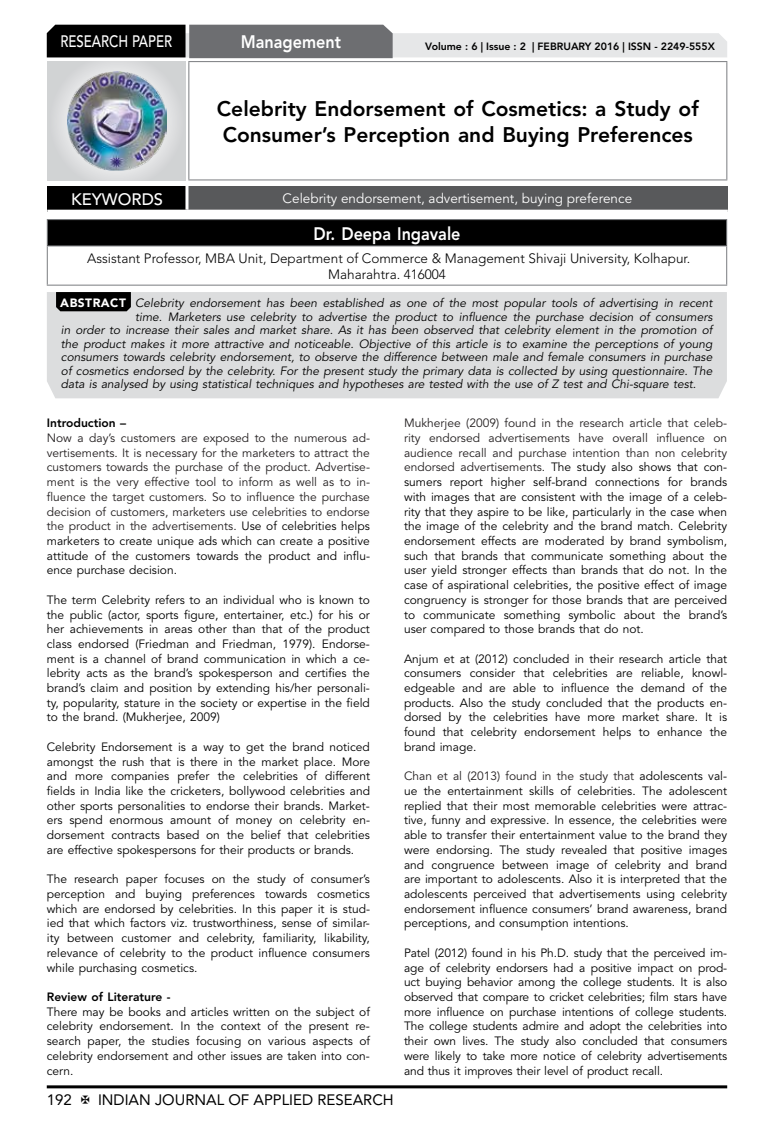
<style>
.page{position:relative;width:774px;height:1136px;background:#fff}
.page>*{position:absolute;margin:0;border:0;box-sizing:border-box;transform-origin:0 0}
.t1{font:800 21px/26.2px "Avenir LT Std";color:#000}
.t2{font:800 18px "Avenir LT Std";color:#fff;scale:.9 1}
.t3{font:500 16.5px "Avenir LT Std";color:#fff;scale:.8 1}
.t4{font:500 16.5px "Avenir LT Std";color:#fff}
.t5{font:15px "Avenir LT Std";color:#000}
.t6{font:300 13.5px/16.2px "Avenir LT Std";color:#000;text-align:center}
.t7{font:13.5px "Avenir LT Std";color:#fff}
.t8{font:12px/14.7px "Avenir LT Std";color:#000;text-align:justify}
.t9{font:italic 12px "Avenir LT Std";color:#000}
.t10{font:12px/14.7px "Avenir LT Std";color:#231f20;text-align:justify}
.t11{font:800 12px "Avenir LT Std";color:#000}
.t12{font:800 10.5px "Avenir LT Std";color:#000}
.s1{font-weight:900;font-style:normal;color:#fff}
.s2{color:#000}
.s3{color:#231f20}
</style>
<div class="page">
<hr style="left:47px;top:1085px;width:680px;height:3px;background:#000">
<div style="left:48px;top:62px;width:137px;height:118px;background:linear-gradient(to right,#d9dadb,#d9dadb)"></div>
<img style="left:68px;top:71px;width:99px;height:100px">
<svg style="left:47px;top:25px;width:680px;height:33px;background:#979899"></svg>
<hr style="left:188px;top:61px;width:539px;height:1px;background:#808285">
<hr style="left:188px;top:62px;width:1px;height:117px;background:#808285">
<hr style="left:726px;top:62px;width:1px;height:117px;background:#808285">
<hr style="left:188px;top:179px;width:539px;height:1px;background:#808285">
<div style="left:47px;top:219px;width:680px;height:27px;background:#000"></div>
<hr style="left:47px;top:219px;width:680px;height:1px;background:#808285">
<svg style="left:47px;top:220px;width:1px;height:25px"></svg>
<svg style="left:726px;top:220px;width:1px;height:25px"></svg>
<hr style="left:47px;top:245px;width:680px;height:1px;background:#808285">
<hr style="left:47px;top:246px;width:1px;height:38px;background:#808285">
<hr style="left:726px;top:246px;width:1px;height:38px;background:#808285">
<hr style="left:47px;top:284px;width:680px;height:1px;background:#808285">
<div style="left:47px;top:186px;width:140px;height:25px;background:#000"></div>
<div style="left:187px;top:186px;width:541px;height:25px;background:#58595b"></div>
<hr style="left:185px;top:186px;width:3px;height:24px;background:#fff">
<hr style="left:47px;top:210px;width:140px;height:3px;background:#fff">
<hr style="left:187px;top:210px;width:541px;height:3px;background:#fff">
<div style="left:47px;top:292px;width:680px;height:106px;background:#dcddde"></div>
<svg style="left:56px;top:292px;width:75px;height:19px"></svg>
<h3 class="t3" style="left:60px;top:32px;width:139px">RESEARCH PAPER</h3>
<h2 class="t2" style="left:241px;top:31px;width:113px">Management</h2>
<p class="t12" style="left:425px;top:41px;width:291px">Volume : 6 | Issue : 2 | FEBRUARY 2016 | ISSN - 2249-555X</p>
<h1 class="t1" style="left:217px;top:95px;width:483px">Celebrity Endorsement of Cosmetics: a Study of<br>Consumer’s Perception and Buying Preferences</h1>
<h3 class="t4" style="left:71px;top:189px;width:94px">KEYWORDS</h3>
<p class="t7" style="left:283px;top:190px;width:351px">Celebrity endorsement, advertisement, buying preference</p>
<h2 class="t2" style="left:313px;top:223px;width:165px">Dr. Deepa Ingavale</h2>
<p class="t6" style="left:87px;top:250px;width:605px">Assistant Professor, MBA Unit, Department of Commerce &amp; Management Shivaji University, Kolhapur.<br>Maharahtra. 416004</p>
<p class="t9" style="left:60px;top:296px;width:654px"><span class="s1">ABSTRACT</span> Celebrity endorsement has been established as one of the most popular tools of advertising in recent</p>
<p class="t9" style="left:135px;top:309px;width:579px">time. Marketers use celebrity to advertise the product to influence the purchase decision of consumers</p>
<p class="t9" style="left:61px;top:323px;width:653px">in order to increase their sales and market share. As it has been observed that celebrity element in the promotion of</p>
<p class="t9" style="left:61px;top:336px;width:653px">the product makes it more attractive and noticeable. Objective of this article is to examine the perceptions of young</p>
<p class="t9" style="left:61px;top:350px;width:653px">consumers towards celebrity endorsement, to observe the difference between male and female consumers in purchase</p>
<p class="t9" style="left:61px;top:363px;width:653px">of cosmetics endorsed by the celebrity. For the present study the primary data is collected by using questionnaire. The</p>
<p class="t9" style="left:61px;top:377px;width:637px">data is analysed by using statistical techniques and hypotheses are tested with the use of Z test and Chi-square test.</p>
<p class="t11" style="left:47px;top:416px;width:81px">Introduction –</p>
<p class="t10" style="left:47px;top:431px;width:325px">Now a day’s customers are exposed to the numerous ad&shy;vertisements. It is necessary for the marketers to attract the customers towards the purchase of the product. Advertise&shy;ment is the very effective tool to inform as well as to in&shy;fluence the target customers. So to influence the purchase decision of customers, marketers use celebrities to endorse the product in the advertisements. <span class="s2">Use of celebrities helps marketers to create unique ads which can create a positive attitude of the customers towards the product and influ&shy;ence purchase decision.</span></p>
<p class="t8" style="left:47px;top:592px;width:325px">The term Celebrity refers to an individual who is known to the public (actor, sports figure, entertainer, etc.) for his or her achievements in areas other than that of the product class endorsed (Friedman and Friedman, 1979). Endorse&shy;ment is a channel of brand communication in which a ce&shy;lebrity acts as the brand’s spokesperson and certifies the brand’s claim and position by extending his/her personali&shy;ty, popularity, stature in the society or expertise in the field to the brand. (Mukherjee, 2009)</p>
<p class="t8" style="left:47px;top:739px;width:325px">Celebrity Endorsement is a way to get the brand noticed amongst the rush that is there in the market place. More and more companies prefer the celebrities of different fields in India like the cricketers, bollywood celebrities and other sports personalities to endorse their brands. Market&shy;ers spend enormous amount of money on celebrity en&shy;dorsement contracts based on the belief that celebrities are effective spokespersons for their products or brands.</p>
<p class="t8" style="left:47px;top:872px;width:325px">The research paper focuses on the study of consumer’s perception and buying preferences towards cosmetics which are endorsed by celebrities. In this paper it is stud&shy;ied that which factors viz. trustworthiness, sense of similar&shy;ity between customer and celebrity, familiarity, likability, relevance of celebrity to the product influence consumers while purchasing cosmetics.</p>
<p class="t11" style="left:47px;top:989px;width:125px">Review of Literature -</p>
<p class="t8" style="left:47px;top:1004px;width:325px">There may be books and articles written on the subject of celebrity endorsement. In the context of the present re&shy;search paper, the studies focusing on various aspects of celebrity endorsement and other issues are taken into con&shy;cern.</p>
<p class="t8" style="left:404px;top:416px;width:325px"><span class="s3">Mukherjee (2009) found in the research article that celeb&shy;rity endorsed advertisements have overall influence on audience recall and purchase intention than non celebrity endorsed advertisements.</span> The study also shows that con&shy;sumers report higher self-brand connections for brands with images that are consistent with the image of a celeb&shy;rity that they aspire to be like, particularly in the case when the image of the celebrity and the brand match. Celebrity endorsement effects are moderated by brand symbolism, such that brands that communicate something about the user yield stronger effects than brands that do not. In the case of aspirational celebrities, the positive effect of image congruency is stronger for those brands that are perceived to communicate something symbolic about the brand’s user compared to those brands that do not.</p>
<p class="t8" style="left:404px;top:651px;width:325px">Anjum et at (2012) concluded in their research article that consumers consider that celebrities are reliable, knowl&shy;edgeable and are able to influence the demand of the products. Also the study concluded that the products en&shy;dorsed by the celebrities have more market share. It is found that celebrity endorsement helps to enhance the brand image.</p>
<p class="t8" style="left:404px;top:769px;width:325px"><span class="s3">Chan et al (2013) found in the study that</span> adolescents val&shy;ue the entertainment skills of celebrities. The adolescent replied that their most memorable celebrities were attrac&shy;tive, funny and expressive. In essence, the celebrities were able to transfer their entertainment value to the brand they were endorsing. The study revealed that positive images and congruence between image of celebrity and brand are important to adolescents. Also it is interpreted that the adolescents perceived that advertisements using celebrity endorsement influence consumers’ brand awareness, brand perceptions, and consumption intentions.</p>
<p class="t8" style="left:404px;top:945px;width:325px">Patel (2012) found in his Ph.D. study that the perceived im&shy;age of celebrity endorsers had a positive impact on prod&shy;uct buying behavior among the college students. It is also observed that compare to cricket celebrities; film stars have more influence on purchase intentions of college students.<br>The college students admire and adopt the celebrities into their own lives. The study also concluded that consumers were likely to take more notice of celebrity advertisements and thus it improves their level of product recall.</p>
<p class="t5" style="left:47px;top:1090px;width:27px">192</p>
<p class="t5" style="left:98px;top:1090px;width:297px">INDIAN JOURNAL OF APPLIED RESEARCH</p>
</div>
